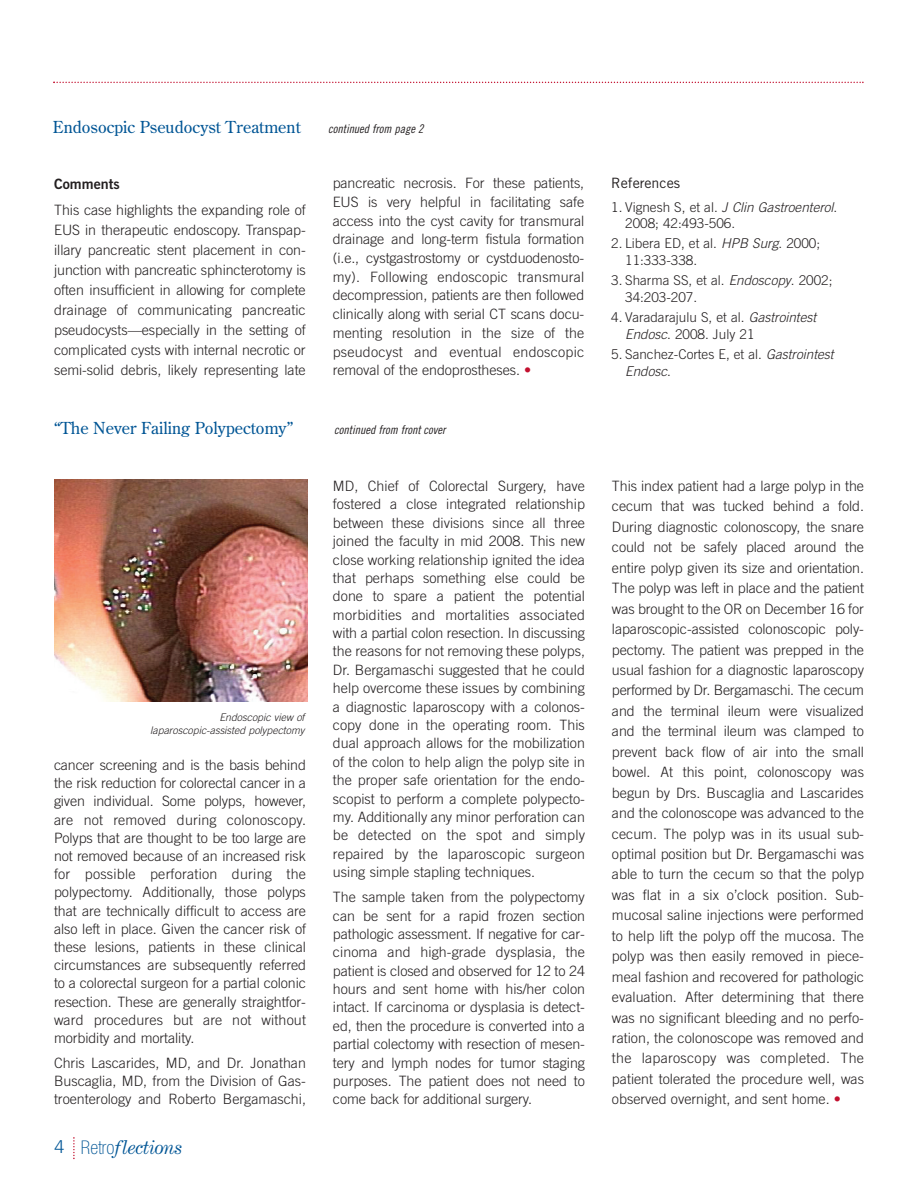
<style>
.page{position:relative;width:918px;height:1188px;background:#fff}
.page>*{position:absolute;margin:0;border:0;box-sizing:border-box;transform-origin:0 0}
.t1{font:italic 18.9px "Century Expanded";letter-spacing:-.03em;color:#005595}
.t2{font:16.5px "Century Old Style";color:#005595}
.t3{font:300 14.25px/18.5px "Trade Gothic";color:#231f20;text-align:justify}
.t4{font:14.25px "Trade Gothic";color:#231f20}
.t5{font:14.25px "Trade Gothic Bold Two";color:#231f20}
.t6{font:300 13.5px/16.8px "Trade Gothic";color:#231f20}
.t7{font:italic 12px "Trade Gothic Cond Eighteen";color:#231f20}
.t8{font:italic 300 10.5px/12.6px "Trade Gothic";color:#231f20;text-align:right}
.s1{color:#c3102f}
.s2{font-style:italic}
.s3{font-family:"Trade Gothic";font-weight:300;font-style:normal;font-size:17.85px}
.s4{font-family:"Helvetica Neue";font-weight:100;font-style:normal;font-stretch:condensed}
</style>
<div class="page">
<svg style="left:73px;top:1137px;width:2px;height:22px"></svg>
<img style="left:54px;top:480px;width:253px;height:222px">
<svg style="left:53px;top:82px;width:811px;height:1px"></svg>
<p class="t2" style="left:53px;top:120px;width:249px">Endosocpic Pseudocyst Treatment</p>
<p class="t7" style="left:328px;top:124px;width:99px">continued from page 2</p>
<p class="t5" style="left:54px;top:178px;width:67px">Comments</p>
<p class="t3" style="left:54px;top:202px;width:253px;line-height:20px">This case highlights the expanding role of EUS in therapeutic endoscopy. Transpap&shy;illary pancreatic stent placement in con&shy;junction with pancreatic sphincterotomy is often insufficient in allowing for complete drainage of communicating pancreatic pseudocysts—especially in the setting of complicated cysts with internal necrotic or semi-solid debris, likely representing late</p>
<p class="t3" style="left:333px;top:175px;width:253px">pancreatic necrosis. For these patients, EUS is very helpful in facilitating safe access into the cyst cavity for transmural drainage and long-term fistula formation (i.e., cystgastrostomy or cystduodenosto&shy;my). Following endoscopic transmural decompression, patients are then followed clinically along with serial CT scans docu&shy;menting resolution in the size of the pseudocyst and eventual endoscopic removal of the endoprostheses. <span class="s1">•</span></p>
<p class="t4" style="left:611px;top:178px;width:70px">References</p>
<p class="t6" style="left:625px;top:200px;width:214px;text-indent:-14px">1 . V i g n e s h S , e t a l . <span class="s2">J Clin Gastroenterol</span>.<br>2008; 42:493-506.</p>
<p class="t6" style="left:625px;top:236px;width:197px;text-indent:-14px">2. Libera ED, et al. <span class="s2">HPB Surg</span>. 2000;<br>11:333-338.</p>
<p class="t6" style="left:625px;top:273px;width:209px;text-indent:-14px">3. Sharma SS, et al. <span class="s2">Endoscopy</span>. 2002;<br>34:203-207.</p>
<p class="t6" style="left:625px;top:310px;width:195px;text-indent:-14px">4. Varadarajulu S, et al. <span class="s2">Gastrointest<br>Endosc</span>. 2008. July 21</p>
<p class="t6" style="left:625px;top:347px;width:213px;text-indent:-14px">5. Sanchez-Cortes E, et al. <span class="s2">Gastrointest<br>Endosc</span>.</p>
<p class="t2" style="left:54px;top:421px;width:241px">“The Never Failing Polypectomy”</p>
<p class="t7" style="left:334px;top:425px;width:115px">continued from frontcover</p>
<p class="t8" style="left:150px;top:712px;width:158px">Endoscopic view of laparoscopic-assisted polypectomy</p>
<p class="t3" style="left:54px;top:757px;width:254px">cancer screening and is the basis behind the risk reduction for colorectal cancer in a given individual. Some polyps, however, are not removed during colonoscopy.<br>Polyps that are thought to be too large are not removed because of an increased risk for possible perforation during the polypectomy. Additionally, those polyps that are technically difficult to access are also left in place. Given the cancer risk of these lesions, patients in these clinical circumstances are subsequently referred to a colorectal surgeon for a partial colonic resection. These are generally straightfor&shy;ward procedures but are not without morbidity and mortality.</p>
<p class="t3" style="left:54px;top:1055px;width:254px">Chris Lascarides, MD, and Dr. Jonathan Buscaglia, MD, from the Division of Gas&shy;troenterology and Roberto Bergamaschi,</p>
<h1 class="t1" style="left:54px;top:1140px;width:130px"><span class="s3">4</span> <span class="s4">Retro</span>flections</h1>
<p class="t3" style="left:333px;top:478px;width:254px">MD, Chief of Colorectal Surgery, have fostered a close integrated relationship between these divisions since all three joined the faculty in mid 2008. This new close working relationship ignited the idea that perhaps something else could be done to spare a patient the potential morbidities and mortalities associated with a partial colon resection. In discussing the reasons for not removing these polyps, Dr. Bergamaschi suggested that he could help overcome these issues by combining a diagnostic laparoscopy with a colonos&shy;copy done in the operating room. This dual approach allows for the mobilization of the colon to help align the polyp site in the proper safe orientation for the endo&shy;scopist to perform a complete polypecto&shy;my. Additionally any minor perforation can be detected on the spot and simply repaired by the laparoscopic surgeon using simple stapling techniques.</p>
<p class="t3" style="left:333px;top:889px;width:253px">The sample taken from the polypectomy can be sent for a rapid frozen section pathologic assessment. If negative for car&shy;cinoma and high-grade dysplasia, the patient is closed and observed for 12 to 24 hours and sent home with his/her colon intact. If carcinoma or dysplasia is detect&shy;ed, then the procedure is converted into a partial colectomy with resection of mesen&shy;tery and lymph nodes for tumor staging purposes. The patient does not need to come back for additional surgery.</p>
<p class="t3" style="left:612px;top:477px;width:254px;line-height:20.4px">This index patient had a large polyp in the cecum that was tucked behind a fold.<br>During diagnostic colonoscopy, the snare could not be safely placed around the entire polyp given its size and orientation.<br>The polyp was left in place and the patient was brought to the OR on December 16 for laparoscopic-assisted colonoscopic poly&shy;pectomy. The patient was prepped in the usual fashion for a diagnostic laparoscopy performed by Dr. Bergamaschi. The cecum and the terminal ileum were visualized and the terminal ileum was clamped to prevent back flow of air into the small bowel. At this point, colonoscopy was begun by Drs. Buscaglia and Lascarides and the colonoscope was advanced to the cecum. The polyp was in its usual sub&shy;optimal position but Dr. Bergamaschi was able to turn the cecum so that the polyp was flat in a six o’clock position. Sub&shy;mucosal saline injections were performed to help lift the polyp off the mucosa. The polyp was then easily removed in piece&shy;meal fashion and recovered for pathologic evaluation. After determining that there was no significant bleeding and no perfo&shy;ration, the colonoscope was removed and the laparoscopy was completed. The patient tolerated the procedure well, was observed overnight, and sent home. <span class="s1">•</span></p>
</div>
